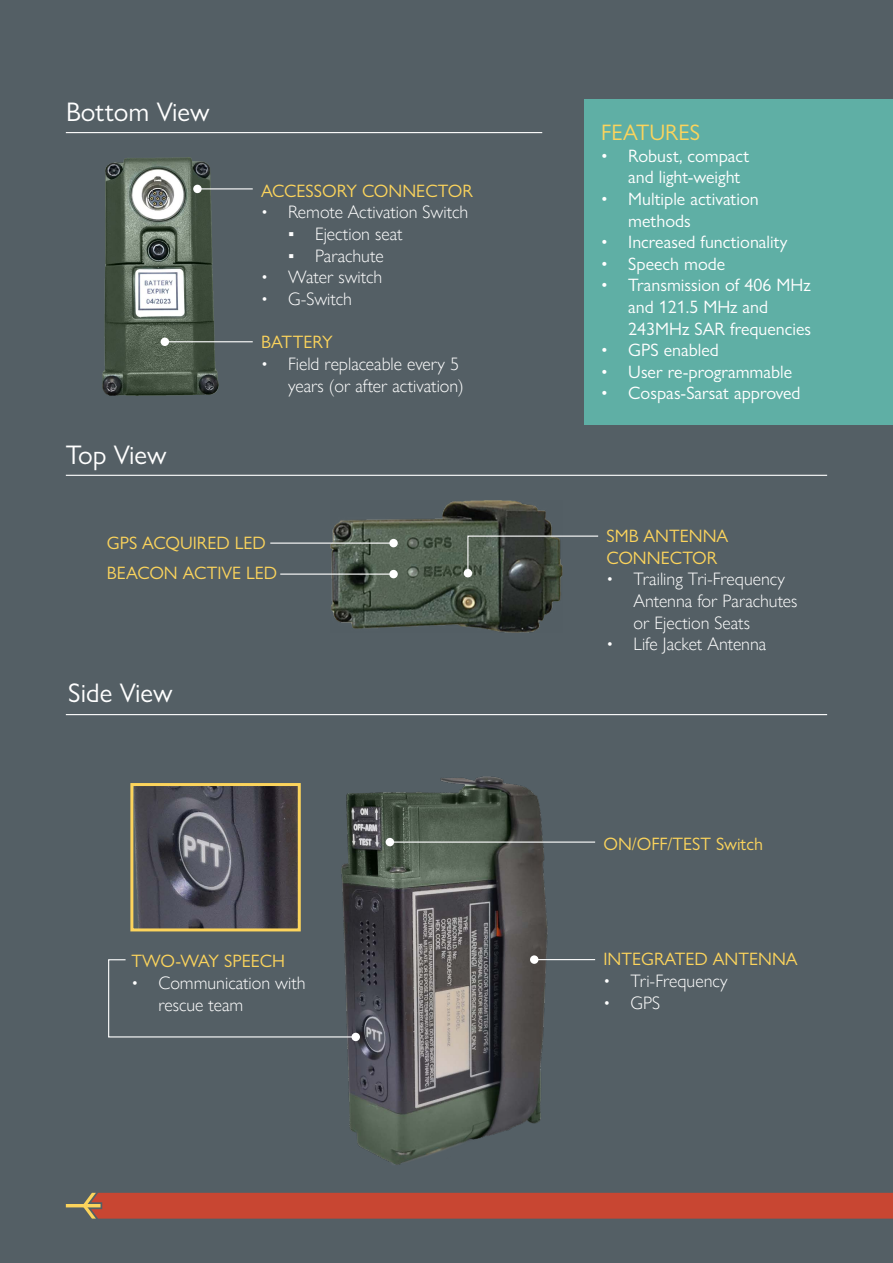
<style>
.page{position:relative;width:893px;height:1263px;background:#545f65}
.page>*{position:absolute;margin:0;border:0;box-sizing:border-box;transform-origin:0 0}
.t1{font:27px "Gill Sans Nova";color:#fff}
.t2{font:22.5px "Gill Sans Nova";color:#fcd45c}
.t3{font:300 18px/21.6px "Gill Sans Nova";color:#fff}
.t4{font:18px/21.6px "Gill Sans Nova";color:#fff}
.t5{font:18px/21.6px "Gill Sans Nova";color:#fcd45c}
.s1{font-family:"Times New Roman";font-weight:400}
</style>
<div class="page">
<div style="left:585px;top:99px;width:308px;height:325px;background:#5fafa5"></div>
<img style="left:103px;top:158px;width:115px;height:237px">
<hr style="left:165px;top:341px;width:88px;height:1px;background:#fff">
<div style="left:161px;top:338px;width:8px;height:8px;background:#fff;border-radius:50%"></div>
<hr style="left:197px;top:188px;width:56px;height:1px;background:#fff">
<div style="left:193px;top:185px;width:9px;height:8px;background:#fff;border-radius:50%"></div>
<hr style="left:66px;top:132px;width:476px;height:1px;background:#fff">
<img style="left:330px;top:501px;width:232px;height:131px">
<hr style="left:270px;top:542px;width:124px;height:2px;background:#fff">
<div style="left:389px;top:539px;width:9px;height:8px;background:#fff;border-radius:50%"></div>
<hr style="left:280px;top:573px;width:114px;height:2px;background:#fff">
<div style="left:389px;top:570px;width:9px;height:8px;background:#fff;border-radius:50%"></div>
<svg style="left:467px;top:535px;width:132px;height:39px"></svg>
<div style="left:464px;top:569px;width:8px;height:8px;background:#fff;border-radius:50%"></div>
<hr style="left:66px;top:714px;width:761px;height:1px;background:#fff">
<hr style="left:66px;top:475px;width:761px;height:1px;background:#fff">
<img style="left:341px;top:776px;width:243px;height:389px">
<img style="left:134px;top:787px;width:163px;height:140px">
<div style="left:130px;top:783px;width:171px;height:148px;border:3px solid #fcd45c"></div>
<svg style="left:108px;top:959px;width:249px;height:79px"></svg>
<div style="left:351px;top:1033px;width:9px;height:8px;background:#fff;border-radius:50%"></div>
<hr style="left:534px;top:959px;width:61px;height:1px;background:#fff">
<div style="left:530px;top:955px;width:8px;height:9px;background:#fff;border-radius:50%"></div>
<hr style="left:390px;top:841px;width:205px;height:2px;background:#fff">
<div style="left:386px;top:838px;width:8px;height:8px;background:#fff;border-radius:50%"></div>
<div style="left:66px;top:1193px;width:827px;height:25px;background:#c84632"></div>
<h1 class="t1" style="left:66px;top:96px;width:145px">Bottom View</h1>
<h1 class="t1" style="left:66px;top:438px;width:102px">Top View</h1>
<p class="t5" style="left:261px;top:180px;width:213px">ACCESSORY CONNECTOR</p>
<p class="t3" style="left:261px;top:202px;width:209px">• Remote Activation Switch</p>
<p class="t3" style="left:288px;top:223px;width:116px"><span class="s1">▪</span> Ejection seat</p>
<p class="t3" style="left:288px;top:245px;width:97px"><span class="s1">▪</span> Parachute</p>
<p class="t3" style="left:261px;top:267px;width:123px">• Water switch</p>
<p class="t3" style="left:261px;top:288px;width:93px">• G-Switch</p>
<p class="t5" style="left:261px;top:331px;width:73px">BATTERY</p>
<p class="t3" style="left:261px;top:353px;width:204px;text-align:right">• Field replaceable every 5 years (or after activation)</p>
<p class="t5" style="left:107px;top:527px;width:172px;line-height:30.8px">GPS ACQUIRED LED<br>BEACON ACTIVE LED</p>
<h1 class="t1" style="left:68px;top:676px;width:106px">Side View</h1>
<p class="t5" style="left:131px;top:950px;width:155px">TWO-WAY SPEECH</p>
<p class="t3" style="left:158px;top:972px;width:149px;text-indent:-27px">• Communication with rescue team</p>
<p class="t2" style="left:601px;top:119px;width:100px">FEATURES</p>
<p class="t4" style="left:628px;top:145px;width:123px;text-indent:-27px">• Robust, compact and light-weight</p>
<p class="t4" style="left:628px;top:188px;width:132px;text-indent:-27px">• Multiple activation methods</p>
<p class="t4" style="left:601px;top:231px;width:188px">• Increased functionality</p>
<p class="t4" style="left:601px;top:253px;width:126px">• Speech mode</p>
<p class="t4" style="left:628px;top:274px;width:184px;text-indent:-27px">• Transmission of 406 MHz and 121.5 MHz and<br>243MHz SAR frequencies</p>
<p class="t4" style="left:601px;top:339px;width:119px">• GPS enabled</p>
<p class="t4" style="left:601px;top:361px;width:192px">• User re-programmable</p>
<p class="t4" style="left:601px;top:382px;width:201px">• Cospas-Sarsat approved</p>
<p class="t5" style="left:606px;top:525px;width:123px">SMB ANTENNA<br>CONNECTOR</p>
<p class="t3" style="left:633px;top:569px;width:166px;text-indent:-27px">• Trailing Tri-Frequency<br>Antenna for Parachutes or Ejection Seats</p>
<p class="t3" style="left:606px;top:634px;width:161px">• Life Jacket Antenna</p>
<p class="t5" style="left:603px;top:833px;width:161px">ON/OFF/TEST Switch</p>
<p class="t5" style="left:603px;top:948px;width:196px">INTEGRATED ANTENNA</p>
<p class="t3" style="left:603px;top:970px;width:126px">• Tri-Frequency</p>
<p class="t3" style="left:603px;top:992px;width:58px">• GPS</p>
</div>
